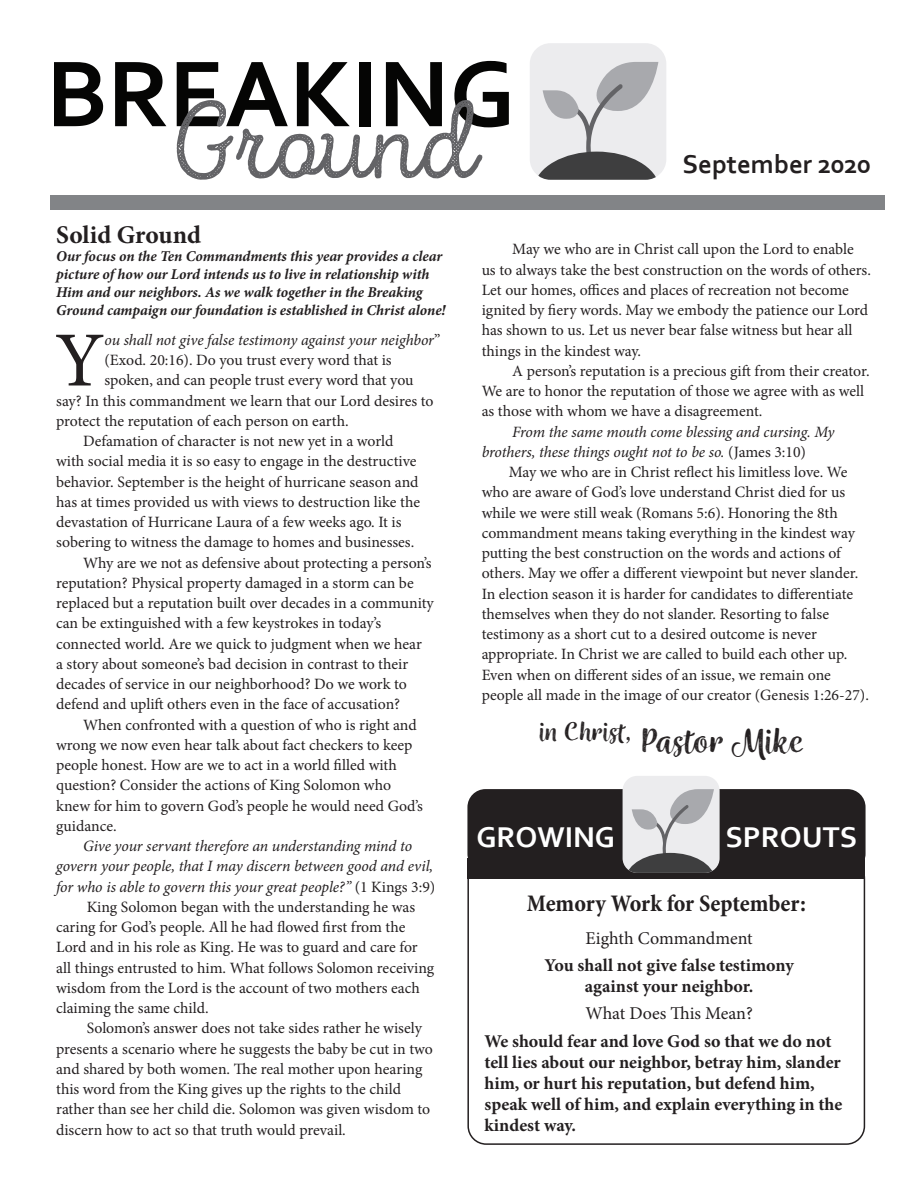
<style>
.page{position:relative;width:918px;height:1188px;background:#fff}
.page>*{position:absolute;margin:0;border:0;box-sizing:border-box;transform-origin:0 0}
.t1{font:78px "Minion Pro";color:#231f20}
.t2{font:39px "Wreath Hal Med";color:#231f20}
.t3{font:700 30px "Corbel";color:#fff}
.t4{font:30px "Wreath Hal Med";color:#231f20}
.t5{font:700 27px "Corbel";color:#231f20}
.t6{font:700 25.5px "Minion Pro";color:#231f20}
.t7{font:700 condensed 24px "Minion Pro";letter-spacing:-.005em;color:#231f20}
.t8{font:700 18px/21px "Minion Pro";color:#231f20;text-align:center}
.t9{font:18px "Minion Pro";letter-spacing:-.005em;color:#231f20}
.t10{font:15.75px/20.2px "Minion Pro";letter-spacing:-.005em;color:#231f20}
.t11{font:italic 15.75px/20.2px "Minion Pro";letter-spacing:-.01em;color:#231f20;text-align:center}
.t12{font:italic 700 15px/18px "Minion Pro";letter-spacing:-.005em;color:#231f20}
.s1{font-style:normal}
</style>
<div class="page">
<div style="left:467px;top:789px;width:399px;height:83px;background:#231f20;border-radius:18px"></div>
<div style="left:467px;top:860px;width:398px;height:285px;border:2px solid #231f20;border-radius:18px"></div>
<svg style="left:54px;top:62px;width:49px;height:64px"></svg>
<svg style="left:115px;top:62px;width:51px;height:64px"></svg>
<svg style="left:177px;top:61px;width:332px;height:119px"></svg>
<div style="left:530px;top:43px;width:136px;height:137px;background:#ececee;border-radius:21px"></div>
<svg style="left:538px;top:62px;width:121px;height:118px"></svg>
<div style="left:467px;top:858px;width:398px;height:20px;background:#231f20"></div>
<div style="left:50px;top:195px;width:834px;height:15px;background:#828487"></div>
<div style="left:623px;top:776px;width:97px;height:97px;background:#ececee;border-radius:15px"></div>
<svg style="left:625px;top:789px;width:90px;height:84px"></svg>
<p class="t6" style="left:56px;top:217px;width:146px">Solid Ground</p>
<p class="t12" style="left:56px;top:247px;width:391px">Our focus on the Ten Commandments this year provides a clear picture of how our Lord intends us to live in relationship with Him and our neighbors. As we walk together in the Breaking Ground campaign our foundation is established in Christ alone!</p>
<p class="t1" style="left:55px;top:308px;width:51px">Y</p>
<p class="t11" style="left:104px;top:330px;width:337px">ou shall not give false testimony against your neighbor<span class="s1">”</span></p>
<p class="t10" style="left:104px;top:350px;width:289px">(Exod. 20:16). Do you trust every word that is</p>
<p class="t10" style="left:104px;top:370px;width:311px">spoken, and can people trust every word that you</p>
<p class="t10" style="left:56px;top:391px;width:379px">say? In this commandment we learn that our Lord desires to</p>
<p class="t10" style="left:56px;top:411px;width:294px">protect the reputation of each person on earth.</p>
<p class="t10" style="left:56px;top:431px;width:365px;text-indent:27px">Defamation of character is not new yet in a world with social media it is so easy to engage in the destructive behavior. September is the height of hurricane season and has at times provided us with views to destruction like the devastation of Hurricane Laura of a few weeks ago. It is sobering to witness the damage to homes and businesses.</p>
<p class="t10" style="left:56px;top:553px;width:379px;text-indent:27px">Why are we not as defensive about protecting a person’s reputation? Physical property damaged in a storm can be replaced but a reputation built over decades in a community can be extinguished with a few keystrokes in today’s connected world. Are we quick to judgment when we hear<br>a story about someone’s bad decision in contrast to their decades of service in our neighborhood? Do we work to defend and uplift others even in the face of accusation?</p>
<p class="t10" style="left:56px;top:715px;width:368px;text-indent:27px">When confronted with a question of who is right and wrong we now even hear talk about fact checkers to keep people honest. How are we to act in a world filled with question? Consider the actions of King Solomon who knew for him to govern God’s people he would need God’s guidance.</p>
<p class="t11" style="left:56px;top:836px;width:381px">Give your servant therefore an understanding mind to<br>govern your people, that I may discern between good and evil, for who is able to govern this your great people?” <span class="s1">(1 Kings 3:9)</span></p>
<p class="t10" style="left:56px;top:897px;width:380px;text-indent:31px">King Solomon began with the understanding he was caring for God’s people. All he had flowed first from the Lord and in his role as King. He was to guard and care for all things entrusted to him. What follows Solomon receiving wisdom from the Lord is the account of two mothers each claiming the same child.</p>
<p class="t10" style="left:56px;top:1018px;width:378px;text-indent:31px">Solomon’s answer does not take sides rather he wisely presents a scenario where he suggests the baby be cut in two and shared by both women. The real mother upon hearing this word from the King gives up the rights to the child rather than see her child die. Solomon was given wisdom to discern how to act so that truth would prevail.</p>
<p class="t5" style="left:683px;top:147px;width:190px">September 2020</p>
<p class="t10" style="left:482px;top:239px;width:391px;text-indent:31px">May we who are in Christ call upon the Lord to enable us to always take the best construction on the words of others.<br>Let our homes, offices and places of recreation not become ignited by fiery words. May we embody the patience our Lord has shown to us. Let us never bear false witness but hear all things in the kindest way.</p>
<p class="t10" style="left:482px;top:361px;width:389px;text-indent:31px">A person’s reputation is a precious gift from their creator.<br>We are to honor the reputation of those we agree with as well as those with whom we have a disagreement.</p>
<p class="t11" style="left:482px;top:421px;width:354px;text-align:left;text-indent:31px">From the same mouth come blessing and cursing. My brothers, these things ought not to be so. <span class="s1">(James 3:10)</span></p>
<p class="t10" style="left:482px;top:462px;width:389px;text-indent:27px">May we who are in Christ reflect his limitless love. We who are aware of God’s love understand Christ died for us while we were still weak (Romans 5:6). Honoring the 8th commandment means taking everything in the kindest way putting the best construction on the words and actions of others. May we offer a different viewpoint but never slander.<br>In election season it is harder for candidates to differentiate themselves when they do not slander. Resorting to false testimony as a short cut to a desired outcome is never appropriate. In Christ we are called to build each other up.<br>Even when on different sides of an issue, we remain one people all made in the image of our creator (Genesis 1:26-27).</p>
<p class="t4" style="left:539px;top:712px;width:94px">in Christ,</p>
<p class="t2" style="left:641px;top:715px;width:163px">Pastor Mike</p>
<p class="t3" style="left:476px;top:818px;width:140px">GROWING</p>
<p class="t3" style="left:726px;top:818px;width:133px">SPROUTS</p>
<p class="t7" style="left:527px;top:887px;width:281px">Memory Work for September:</p>
<p class="t9" style="left:586px;top:926px;width:169px">Eighth Commandment</p>
<p class="t8" style="left:545px;top:955px;width:251px">You shall not give false testimony against your neighbor.</p>
<p class="t9" style="left:585px;top:1002px;width:169px">What Does This Mean?</p>
<p class="t8" style="left:485px;top:1031px;width:359px;text-align:left">We should fear and love God so that we do not tell lies about our neighbor, betray him, slander him, or hurt his reputation, but defend him, speak well of him, and explain everything in the kindest way.</p>
</div>
